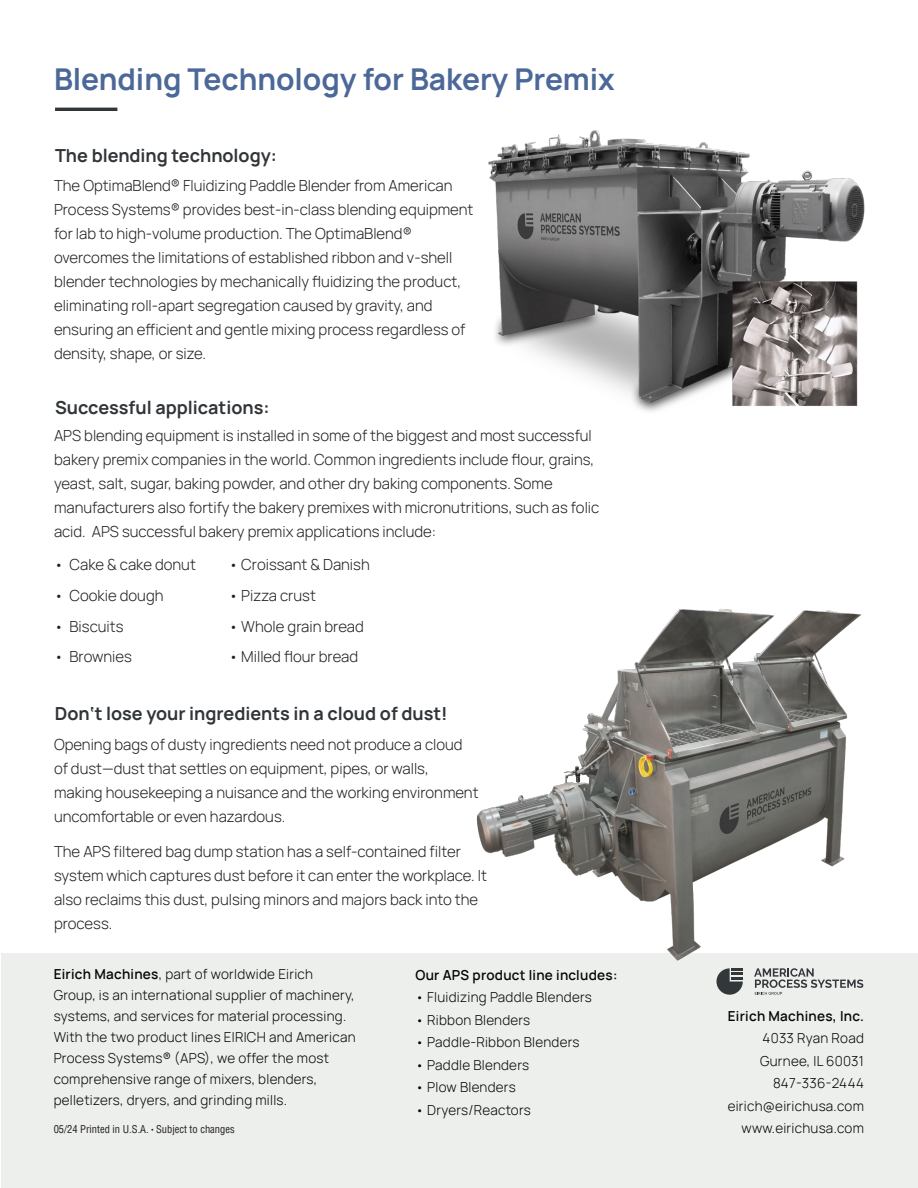
<style>
.page{position:relative;width:918px;height:1188px;background:#fff}
.page>*{position:absolute;margin:0;border:0;box-sizing:border-box;transform-origin:0 0}
.Ü1_-_Hauptüberschrift{font:700 30px "Manrope";color:#4c6898}
.Ü3_-_Unterüberschrift{font:700 18px "Manrope";color:#313538}
.Body_Text{font:300 15px/24px "Manrope";color:#231f20}
.t1{font:300 13.5px/21px "Manrope";letter-spacing:.02em;color:#040503}
.t2{font:600 13.5px "Manrope";letter-spacing:.02em;color:#040503}
.t3{font:condensed 10.5px "Helvetica LT Pro";color:#231f20}
.s1{font-weight:600}
.s2{font-size:6px}
</style>
<div class="page">
<div style="left:1px;top:954px;width:917px;height:234px;background:#edefec"></div>
<hr style="left:55px;top:108px;width:62px;height:3px;background:#313639">
<img style="left:488px;top:130px;width:377px;height:282px">
<img style="left:450px;top:609px;width:454px;height:386px">
<p class="Ü1_-_Hauptüberschrift" style="left:54px;top:58px;width:562px">Blending Technology for Bakery Premix</p>
<p class="Ü3_-_Unterüberschrift" style="left:55px;top:143px;width:223px">The blending technology:</p>
<p class="Body_Text" style="left:54px;top:173px;width:421px">The OptimaBlend® Fluidizing Paddle Blender from American Process Systems® provides best-in-class blending equipment for lab to high-volume production. The OptimaBlend® overcomes the limitations of established ribbon and v-shell blender technologies by mechanically fluidizing the product, eliminating roll-apart segregation caused by gravity, and ensuring an efficient and gentle mixing process regardless of density, shape, or size.</p>
<p class="Ü3_-_Unterüberschrift" style="left:55px;top:395px;width:216px">Successful applications:</p>
<p class="Body_Text" style="left:54px;top:423px;width:547px">APS blending equipment is installed in some of the biggest and most successful bakery premix companies in the world. Common ingredients include flour, grains, yeast, salt, sugar, baking powder, and other dry baking components. Some manufacturers also fortify the bakery premixes with micronutritions, such as folic acid. APS successful bakery premix applications include:</p>
<p class="Body_Text" style="left:54px;top:552px;width:143px">• Cake &amp; cake donut</p>
<p class="Body_Text" style="left:54px;top:583px;width:111px">• Cookie dough</p>
<p class="Body_Text" style="left:54px;top:614px;width:71px">• Biscuits</p>
<p class="Body_Text" style="left:54px;top:644px;width:79px">• Brownies</p>
<p class="Body_Text" style="left:229px;top:552px;width:142px">• Croissant &amp; Danish</p>
<p class="Body_Text" style="left:229px;top:583px;width:89px">• Pizza crust</p>
<p class="Body_Text" style="left:229px;top:614px;width:137px">• Whole grain bread</p>
<p class="Body_Text" style="left:229px;top:644px;width:131px">• Milled flour bread</p>
<p class="Ü3_-_Unterüberschrift" style="left:55px;top:701px;width:395px">Don‘t lose your ingredients in a cloud of dust!</p>
<p class="Body_Text" style="left:54px;top:732px;width:426px">Opening bags of dusty ingredients need not produce a cloud of dust—dust that settles on equipment, pipes, or walls, making housekeeping a nuisance and the working environment uncomfortable or even hazardous.</p>
<p class="Body_Text" style="left:54px;top:839px;width:434px">The APS filtered bag dump station has a self-contained filter system which captures dust before it can enter the workplace. It also reclaims this dust, pulsing minors and majors back into the process.</p>
<p class="t1" style="left:54px;top:963px;width:303px"><span class="s1">Eirich Machines</span>, part of worldwide Eirich Group, is an international supplier of machinery, systems, and services for material processing.<br>With the two product lines EIRICH and American Process Systems® (APS), we offer the most comprehensive range of mixers, blenders, pelletizers, dryers, and grinding mills.</p>
<p class="t3" style="left:54px;top:1123px;width:183px">05/24 Printed in U.S.A. <span class="s2">•</span> Subject to changes</p>
<p class="t2" style="left:415px;top:964px;width:203px">Our APS product line includes:</p>
<p class="t1" style="left:415px;top:986px;width:178px">• Fluidizing Paddle Blenders</p>
<p class="t1" style="left:415px;top:1008px;width:116px">• Ribbon Blenders</p>
<p class="t1" style="left:415px;top:1031px;width:165px">• Paddle-Ribbon Blenders</p>
<p class="t1" style="left:415px;top:1053px;width:115px">• Paddle Blenders</p>
<p class="t1" style="left:415px;top:1076px;width:102px">• Plow Blenders</p>
<p class="t1" style="left:415px;top:1098px;width:117px">• Dryers/Reactors</p>
<p class="t2" style="left:728px;top:1005px;width:138px">Eirich Machines, Inc.</p>
<p class="t1" style="left:763px;top:1027px;width:103px">4033 Ryan Road</p>
<p class="t1" style="left:760px;top:1050px;width:105px">Gurnee, IL 60031</p>
<p class="t1" style="left:773px;top:1072px;width:92px">847-336-2444</p>
<p class="t1" style="left:728px;top:1095px;width:138px">eirich@eirichusa.com</p>
<p class="t1" style="left:742px;top:1117px;width:124px">www.eirichusa.com</p>
</div>
